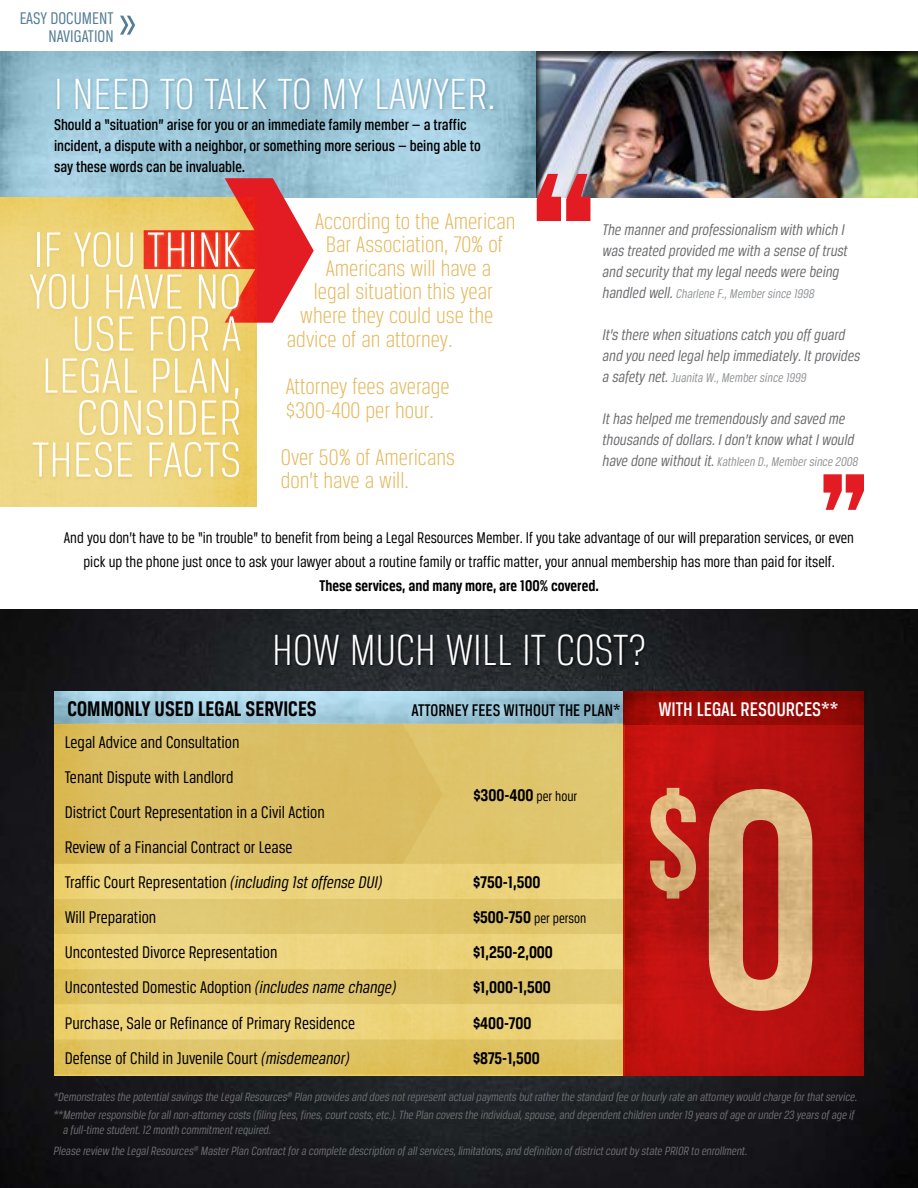
<style>
.page{position:relative;width:918px;height:1188px;background:#fff}
.page>*{position:absolute;margin:0;border:0;box-sizing:border-box;transform-origin:0 0}
.t1{font:300 52.5px/42px "Breuer Condensed";color:#fff;text-align:right}
.t2{font:51px "Breuer Condensed";color:#557d94}
.t3{font:300 46.5px "Breuer Condensed";color:#fff}
.t4{font:300 24px/23.5px "Breuer Condensed";color:#e4b85c}
.t5{font:700 22.5px "Breuer Condensed";color:#000}
.t6{font:500 21px "Breuer Condensed";color:#fff}
.t7{font:18px/35.1px "Breuer Condensed";color:#000}
.t8{font:700 18px "Breuer Condensed";color:#000}
.t9{font:500 18px "Breuer Condensed";color:#000}
.t10{font:18px/18px "Breuer Condensed";color:#557d94;text-align:right}
.t11{font:italic 16.5px/21px "Breuer Condensed";color:#6d6e71}
.t12{font:16.5px/24px "Breuer Condensed";color:#000;text-align:center}
.t13{font:500 16.5px/21px "Breuer Condensed";color:#000}
.t14{font:700 16.5px "Breuer Condensed";color:#000}
.t15{font:15px "Breuer Condensed";color:#000}
.t16{font:italic 13.5px "Breuer Condensed";color:#939598}
.t17{font:italic 12.75px/18px "Breuer Condensed";letter-spacing:-.005em;color:#6d6e71}
.s1{font-size:16.5px;color:#6d6e71}
.s2{font-style:italic}
.s3{font-weight:400;font-size:15px}
.s4{font-weight:700;font-size:18px}
</style>
<div class="page">
<img style="left:0;top:609px;width:918px;height:579px">
<img style="left:0;top:52px;width:530px;height:146px">
<svg style="left:144px;top:178px;width:170px;height:145px"></svg>
<img style="left:0;top:198px;width:256px;height:309px">
<div style="left:55px;top:78px;width:441px;height:33px;background:#557d94;opacity:.5"></div>
<div style="left:274px;top:634px;width:372px;height:33px;background:#000;opacity:.75"></div>
<div style="left:530px;top:45px;width:388px;height:153px;background:#000;opacity:.75"></div>
<img style="left:54px;top:691px;width:569px;height:32px">
<svg style="left:537px;top:174px;width:53px;height:47px;background:#d75058"></svg>
<div style="left:28px;top:232px;width:216px;height:247px;background:#e4b85c;opacity:.5"></div>
<img style="left:624px;top:724px;width:240px;height:352px">
<img style="left:623px;top:691px;width:241px;height:33px">
<svg style="left:54px;top:723px;width:569px;height:351px;background:#dec469"></svg>
<svg style="left:54px;top:864px;width:569px;height:175px;background:#e7ce76"></svg>
<svg style="left:823px;top:474px;width:41px;height:36px"></svg>
<svg style="left:54px;top:724px;width:389px;height:140px;background:#dabd62"></svg>
<h3 class="t10" style="left:19px;top:9px;width:96px">easy document navigation</h3>
<h2 class="t2" style="left:118px;top:-6px;width:21px">»</h2>
<h3 class="t3" style="left:54px;top:69px;width:444px">I need to talk to my lawyer.</h3>
<p class="t13" style="left:54px;top:114px;width:428px">Should a “situation” arise for you or an immediate family member — a traffic incident, a dispute with a neighbor, or something more serious — being able to say these words can be invaluable.</p>
<h1 class="t1" style="left:29px;top:228px;width:214px">if you think you have no use for a legal plan, consider these facts</h1>
<h3 class="t4" style="left:315px;top:209px;width:202px">According to the American</h3>
<h3 class="t4" style="left:326px;top:232px;width:179px">Bar Association, 70% of</h3>
<h3 class="t4" style="left:326px;top:256px;width:167px">Americans will have a</h3>
<h3 class="t4" style="left:314px;top:280px;width:181px">legal situation this year</h3>
<h3 class="t4" style="left:300px;top:303px;width:195px">where they could use the</h3>
<h3 class="t4" style="left:287px;top:327px;width:167px">advice of an attorney.</h3>
<h3 class="t4" style="left:286px;top:374px;width:165px">Attorney fees average $300-400 per hour.</h3>
<h3 class="t4" style="left:281px;top:445px;width:176px">Over 50% of Americans don’t have a will.</h3>
<p class="t11" style="left:603px;top:219px;width:247px">The manner and professionalism with which I was treated provided me with a sense of trust and security that my legal needs were being</p>
<p class="t16" style="left:603px;top:287px;width:214px"><span class="s1">handled well.</span> Charlene F., Member since 1998</p>
<p class="t11" style="left:603px;top:324px;width:259px">It’s there when situations catch you off guard and you need legal help immediately. It provides</p>
<p class="t16" style="left:603px;top:371px;width:205px"><span class="s1">a safety net.</span> Juanita W., Member since 1999</p>
<p class="t11" style="left:603px;top:408px;width:253px">It has helped me tremendously and saved me thousands of dollars. I don’t know what I would</p>
<p class="t16" style="left:603px;top:455px;width:257px"><span class="s1">have done without it.</span> Kathleen D., Member since 2008</p>
<p class="t12" style="left:64px;top:525px;width:792px">And you don’t have to be “in trouble” to benefit from being a Legal Resources Member. If you take advantage of our will preparation services, or even pick up the phone just once to ask your lawyer about a routine family or traffic matter, your annual membership has more than paid for itself.</p>
<p class="t14" style="left:319px;top:576px;width:281px">These services, and many more, are 100% covered.</p>
<h3 class="t3" style="left:272px;top:625px;width:375px">How much will it cost?</h3>
<h3 class="t5" style="left:68px;top:697px;width:251px">Commonly Used Legal Services</h3>
<h3 class="t9" style="left:411px;top:701px;width:211px">attorney fees without the plan*</h3>
<h3 class="t6" style="left:658px;top:698px;width:182px">with Legal Resources**</h3>
<h3 class="t7" style="left:65px;top:724px;width:319px">Legal Advice and Consultation<br>Tenant Dispute with Landlord<br>District Court Representation in a Civil Action<br>Review of a Financial Contract or Lease<br>Traffic Court Representation <span class="s2">(including 1st offense DUI)</span></h3>
<h3 class="t8" style="left:473px;top:785px;width:105px">$300-400 <span class="s3">per hour</span></h3>
<h3 class="t8" style="left:473px;top:872px;width:69px">$750-1,500</h3>
<h3 class="t7" style="left:65px;top:900px;width:93px">Will Preparation</h3>
<p class="t15" style="left:473px;top:910px;width:115px"><span class="s4">$500-750</span> per person</p>
<h3 class="t7" style="left:65px;top:935px;width:214px">Uncontested Divorce Representation</h3>
<h3 class="t8" style="left:473px;top:943px;width:81px">$1,250-2,000</h3>
<h3 class="t7" style="left:65px;top:970px;width:333px">Uncontested Domestic Adoption <span class="s2">(includes name change)</span></h3>
<h3 class="t8" style="left:473px;top:978px;width:79px">$1,000-1,500</h3>
<h3 class="t7" style="left:65px;top:1005px;width:292px">Purchase, Sale or Refinance of Primary Residence</h3>
<h3 class="t8" style="left:473px;top:1013px;width:60px">$400-700</h3>
<h3 class="t7" style="left:65px;top:1040px;width:287px">Defense of Child in Juvenile Court <span class="s2">(misdemeanor)</span></h3>
<h3 class="t8" style="left:473px;top:1048px;width:68px">$875-1,500</h3>
<p class="t17" style="left:53px;top:1088px;width:806px">*Demonstrates the potential savings the Legal Resources<sup>®</sup> Plan provides and does not represent actual payments but rather the standard fee or hourly rate an attorney would charge for that service. **Member responsible for all non-attorney costs (filing fees, fines, court costs, etc.). The Plan covers the individual, spouse, and dependent children under 19 years of age or under 23 years of age if</p>
<p class="t17" style="left:53px;top:1120px;width:696px;line-height:21px;text-indent:10px">a full-time student. 12 month commitment required.<br>Please review the Legal Resources<sup>®</sup> Master Plan Contract for a complete description of all services, limitations, and definition of district court by state PRIOR to enrollment.</p>
</div>
